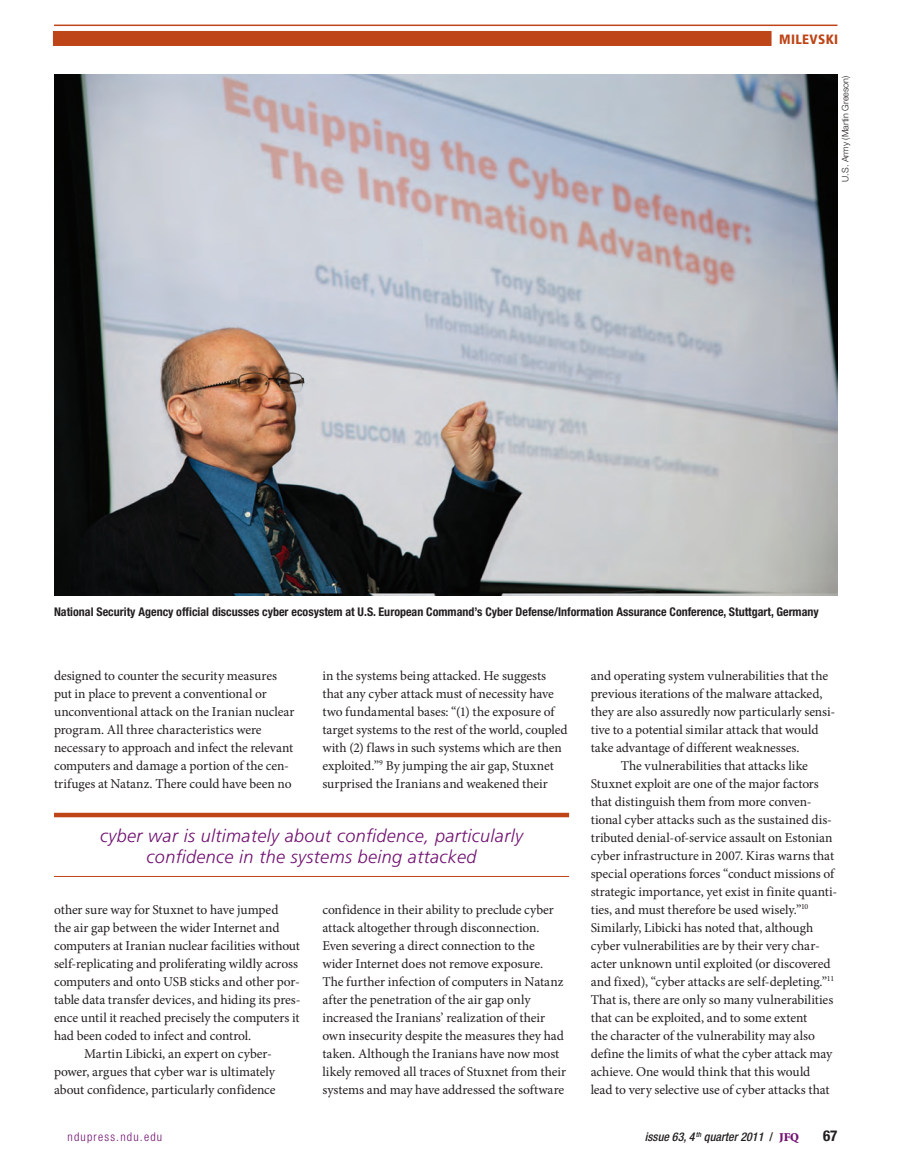
<style>
.page{position:relative;width:905px;height:1175px;background:#fff}
.page>*{position:absolute;margin:0;border:0;box-sizing:border-box;transform-origin:0 0}
.QUOTE__ORANGE_Pull-Q{font:italic 300 18px/21px "Frutiger LT Std";letter-spacing:.02em;color:#711271;text-align:center}
.t1{font:700 condensed 15px "Helvetica Neue LT Std";color:#231f20}
.BODY__Text{font:13.5px/18px "Minion Pro";letter-spacing:-.005em;color:#231f20}
.t2{font:900 condensed 13.5px "Frutiger LT Std";letter-spacing:.025em;color:#bd4517}
.PHOTO__Caption{font:700 condensed 12px "Helvetica Neue LT Std";color:#231f20}
.t3{font:italic 500 condensed 12px "Helvetica Neue LT Std";color:#231f20}
.t4{font:300 condensed 12px "Helvetica Neue LT Std";letter-spacing:.1em;color:#711271}
.PHOTO__Credit{font:300 9px "Helvetica Neue LT Std";color:#231f20}
.s1{font-style:normal}
.s2{font-family:"Minion Std";font-weight:900;font-style:normal;font-stretch:normal;color:#711271}
</style>
<div class="page">
<div style="left:53px;top:31px;width:718px;height:15px;background:#bd4517"></div>
<hr style="left:54px;top:25px;width:783px;height:1px;background:#bd4517">
<img style="left:54px;top:74px;width:783px;height:521px">
<div style="left:54px;top:812px;width:515px;height:5px;background:#bd4517"></div>
<hr style="left:54px;top:876px;width:515px;height:1px;background:#bd4517">
<p class="t2" style="left:779px;top:31px;width:61px">MILEVSKI</p>
<p class="PHOTO__Credit" style="left:839px;top:182px;width:107px;rotate:-90deg">U.S. Army (Martin Greeson)</p>
<p class="PHOTO__Caption" style="left:54px;top:605px;width:766px">National Security Agency official discusses cyber ecosystem at U.S. European Command’s Cyber Defense/Information Assurance Conference, Stuttgart, Germany</p>
<p class="BODY__Text" style="left:54px;top:666px;width:242px">designed to counter the security measures put in place to prevent a conventional or unconventional attack on the Iranian nuclear program. All three characteristics were necessary to approach and infect the relevant computers and damage a portion of the cen&shy;trifuges at Natanz. There could have been no</p>
<p class="BODY__Text" style="left:322px;top:666px;width:247px">in the systems being attacked. He suggests that any cyber attack must of necessity have two fundamental bases: “(1) the exposure of target systems to the rest of the world, coupled with (2) flaws in such systems which are then exploited.”<sup>9</sup> By jumping the air gap, Stuxnet surprised the Iranians and weakened their</p>
<p class="QUOTE__ORANGE_Pull-Q" style="left:100px;top:825px;width:424px">cyber war is ultimately about confidence, particularly confidence in the systems being attacked</p>
<p class="BODY__Text" style="left:54px;top:900px;width:248px">other sure way for Stuxnet to have jumped<br>the air gap between the wider Internet and computers at Iranian nuclear facilities without self-replicating and proliferating wildly across computers and onto USB sticks and other por&shy;table data transfer devices, and hiding its pres&shy;ence until it reached precisely the computers it had been coded to infect and control.</p>
<p class="BODY__Text" style="left:54px;top:1044px;width:223px;text-indent:30px">Martin Libicki, an expert on cyber&shy;power, argues that cyber war is ultimately about confidence, particularly confidence</p>
<p class="BODY__Text" style="left:322px;top:900px;width:245px">confidence in their ability to preclude cyber attack altogether through disconnection.<br>Even severing a direct connection to the wider Internet does not remove exposure.<br>The further infection of computers in Natanz after the penetration of the air gap only increased the Iranians’ realization of their own insecurity despite the measures they had taken. Although the Iranians have now most likely removed all traces of Stuxnet from their systems and may have addressed the software</p>
<p class="BODY__Text" style="left:590px;top:666px;width:246px">and operating system vulnerabilities that the previous iterations of the malware attacked, they are also assuredly now particularly sensi&shy;tive to a potential similar attack that would take advantage of different weaknesses.</p>
<p class="BODY__Text" style="left:590px;top:756px;width:248px;text-indent:30px">The vulnerabilities that attacks like Stuxnet exploit are one of the major factors that distinguish them from more conven&shy;tional cyber attacks such as the sustained dis&shy;tributed denial-of-service assault on Estonian cyber infrastructure in 2007. Kiras warns that special operations forces “conduct missions of strategic importance, yet exist in finite quanti&shy;ties, and must therefore be used wisely.”<sup>10<br></sup>Similarly, Libicki has noted that, although cyber vulnerabilities are by their very char&shy;acter unknown until exploited (or discovered and fixed), “cyber attacks are self-depleting.”<sup>11<br></sup>That is, there are only so many vulnerabilities that can be exploited, and to some extent<br>the character of the vulnerability may also define the limits of what the cyber attack may achieve. One would think that this would<br>lead to very selective use of cyber attacks that</p>
<p class="t4" style="left:68px;top:1129px;width:96px">ndupress.ndu.edu</p>
<p class="t3" style="left:645px;top:1129px;width:156px">issue 63, 4 <sup>th</sup> quarter 2011 <span class="s1">/</span> <span class="s2">JFQ</span></p>
<p class="t1" style="left:823px;top:1126px;width:16px">67</p>
</div>
